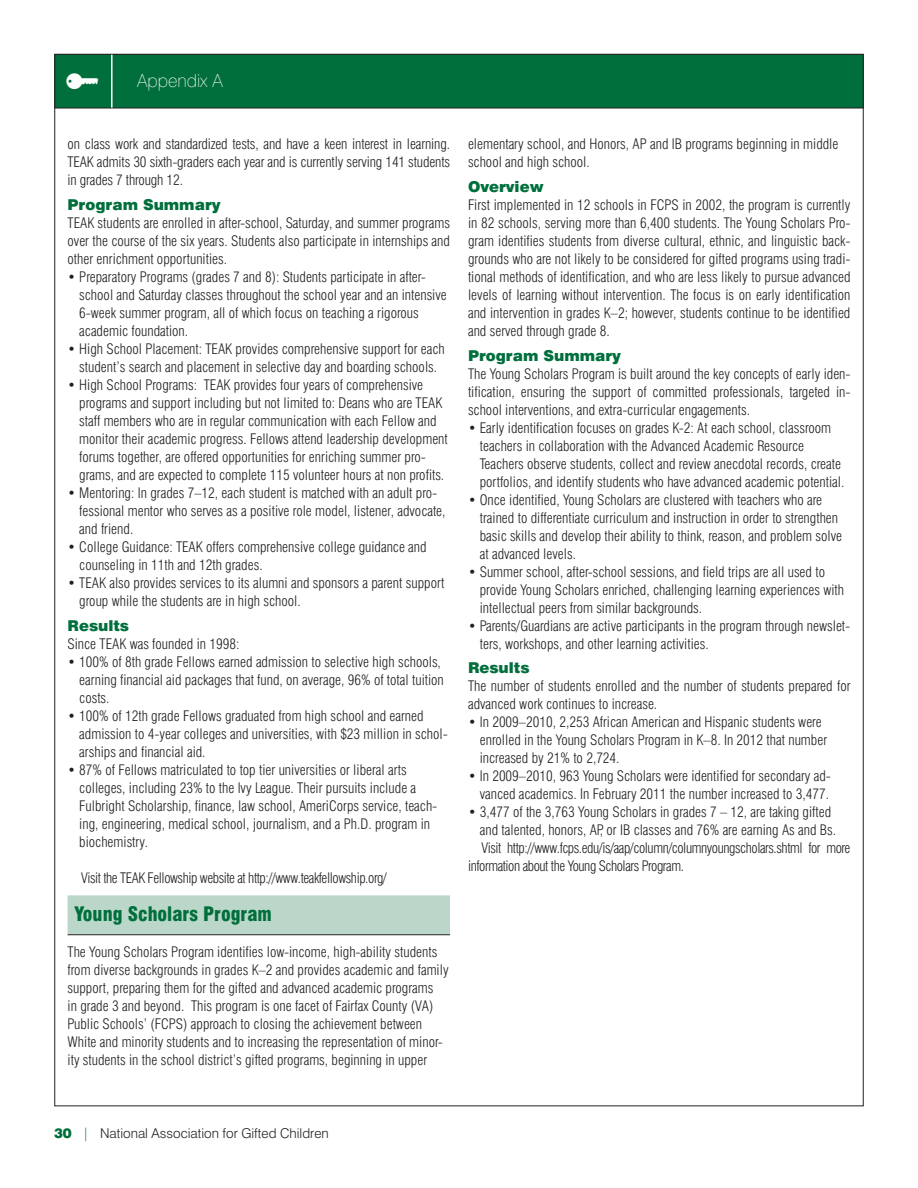
<style>
.page{position:relative;width:918px;height:1188px;background:#fff}
.page>*{position:absolute;margin:0;border:0;box-sizing:border-box;transform-origin:0 0}
.Subhead_2{font:900 condensed 19.5px "Swiss 721 BT";color:#006f3c}
.t1{font:100 18px "Swiss 721 BT";color:#fff}
.Subhead{font:900 15px "Swiss 721 BT";color:#006f3c}
.Body_Text_BULLETED{font:300 condensed 14.25px/18px "Swiss 721 BT";color:#231f20}
.Body_text_NO_INDENT{font:300 condensed 14.25px/18px "Swiss 721 BT";color:#231f20;text-align:justify}
.Body_text{font:300 condensed 14.25px/18px "Swiss 721 BT";letter-spacing:-.03em;color:#231f20}
.t2{font:300 13.5px "Swiss 721 BT";color:#231f20}
.s1{font-family:"Click Bits Icons 2";font-weight:400;font-size:31.5px}
.s2{font-weight:900;color:#006f3c}
.s3{color:#006f3c}
</style>
<div class="page">
<div style="left:55px;top:54px;width:808px;height:54px;background:#006f3c"></div>
<div style="left:54px;top:54px;width:810px;height:54px;border:1px solid #231f20"></div>
<hr style="left:111px;top:55px;width:2px;height:53px;background:#fff">
<div style="left:68px;top:895px;width:382px;height:39px;background:#bbd7c9"></div>
<hr style="left:68px;top:934px;width:382px;height:1px;background:#231f20">
<p class="t1" style="left:65px;top:69px;width:159px"><span class="s1">p</span> Appendix A</p>
<p class="Body_text_NO_INDENT" style="left:68px;top:135px;width:384px">on class work and standardized tests, and have a keen interest in learning.<br>TEAK admits 30 sixth-graders each year and is currently serving 141 students in grades 7 through 12.</p>
<p class="Subhead" style="left:68px;top:195px;width:155px">Program Summary</p>
<p class="Body_text_NO_INDENT" style="left:68px;top:214px;width:384px">TEAK students are enrolled in after-school, Saturday, and summer programs over the course of the six years. Students also participate in internships and other enrichment opportunities.</p>
<p class="Body_Text_BULLETED" style="left:79px;top:268px;width:369px;text-indent:-12px">• Preparatory Programs (grades 7 and 8): Students participate in after&shy;school and Saturday classes throughout the school year and an intensive 6-week summer program, all of which focus on teaching a rigorous academic foundation.</p>
<p class="Body_Text_BULLETED" style="left:68px;top:340px;width:379px;text-align:center">• High School Placement: TEAK provides comprehensive support for each student’s search and placement in selective day and boarding schools.</p>
<p class="Body_Text_BULLETED" style="left:79px;top:376px;width:370px;text-indent:-12px">• High School Programs: TEAK provides four years of comprehensive programs and support including but not limited to: Deans who are TEAK staff members who are in regular communication with each Fellow and monitor their academic progress. Fellows attend leadership development forums together, are offered opportunities for enriching summer pro&shy;grams, and are expected to complete 115 volunteer hours at non profits.</p>
<p class="Body_Text_BULLETED" style="left:79px;top:484px;width:368px;text-indent:-12px">• Mentoring: In grades 7–12, each student is matched with an adult pro&shy;fessional mentor who serves as a positive role model, listener, advocate, and friend.</p>
<p class="Body_Text_BULLETED" style="left:79px;top:538px;width:349px;text-indent:-12px">• College Guidance: TEAK offers comprehensive college guidance and counseling in 11th and 12th grades.</p>
<p class="Body_Text_BULLETED" style="left:79px;top:574px;width:367px;text-indent:-12px">• TEAK also provides services to its alumni and sponsors a parent support group while the students are in high school.</p>
<p class="Subhead" style="left:68px;top:616px;width:63px">Results</p>
<p class="Body_text_NO_INDENT" style="left:68px;top:634px;width:173px">Since TEAK was founded in 1998:</p>
<p class="Body_Text_BULLETED" style="left:79px;top:652px;width:366px;text-indent:-12px">• 100% of 8th grade Fellows earned admission to selective high schools, earning financial aid packages that fund, on average, 96% of total tuition costs.</p>
<p class="Body_Text_BULLETED" style="left:79px;top:706px;width:370px;text-indent:-12px">• 100% of 12th grade Fellows graduated from high school and earned admission to 4-year colleges and universities, with $23 million in schol&shy;arships and financial aid.</p>
<p class="Body_Text_BULLETED" style="left:79px;top:760px;width:359px;text-indent:-12px">• 87% of Fellows matriculated to top tier universities or liberal arts colleges, including 23% to the Ivy League. Their pursuits include a Fulbright Scholarship, finance, law school, AmeriCorps service, teach&shy;ing, engineering, medical school, journalism, and a Ph.D. program in biochemistry.</p>
<p class="Body_text" style="left:81px;top:868px;width:307px">Visit the TEAK Fellowship website at http://www.teakfellowship.org/</p>
<p class="Subhead_2" style="left:74px;top:902px;width:199px">Young Scholars Program</p>
<p class="Body_Text_BULLETED" style="left:68px;top:943px;width:383px">The Young Scholars Program identifies low-income, high-ability students from diverse backgrounds in grades K–2 and provides academic and family support, preparing them for the gifted and advanced academic programs<br>in grade 3 and beyond. This program is one facet of Fairfax County (VA)<br>Public Schools’ (FCPS) approach to closing the achievement between White and minority students and to increasing the representation of minor&shy;ity students in the school district’s gifted programs, beginning in upper</p>
<p class="Body_Text_BULLETED" style="left:468px;top:135px;width:372px">elementary school, and Honors, AP and IB programs beginning in middle school and high school.</p>
<p class="Subhead" style="left:468px;top:177px;width:77px">Overview</p>
<p class="Body_text_NO_INDENT" style="left:468px;top:196px;width:384px">First implemented in 12 schools in FCPS in 2002, the program is currently in 82 schools, serving more than 6,400 students. The Young Scholars Pro&shy;gram identifies students from diverse cultural, ethnic, and linguistic back&shy;grounds who are not likely to be considered for gifted programs using tradi&shy;tional methods of identification, and who are less likely to pursue advanced levels of learning without intervention. The focus is on early identification and intervention in grades K–2; however, students continue to be identified and served through grade 8.</p>
<p class="Subhead" style="left:468px;top:346px;width:155px">Program Summary</p>
<p class="Body_text_NO_INDENT" style="left:468px;top:364px;width:384px">The Young Scholars Program is built around the key concepts of early iden&shy;tification, ensuring the support of committed professionals, targeted in&shy;school interventions, and extra-curricular engagements.</p>
<p class="Body_Text_BULLETED" style="left:480px;top:418px;width:366px;text-indent:-12px">• Early identification focuses on grades K-2: At each school, classroom teachers in collaboration with the Advanced Academic Resource Teachers observe students, collect and review anecdotal records, create portfolios, and identify students who have advanced academic potential.</p>
<p class="Body_Text_BULLETED" style="left:480px;top:490px;width:364px;text-indent:-12px">• Once identified, Young Scholars are clustered with teachers who are trained to differentiate curriculum and instruction in order to strengthen basic skills and develop their ability to think, reason, and problem solve at advanced levels.</p>
<p class="Body_Text_BULLETED" style="left:480px;top:562px;width:366px;text-indent:-12px">• Summer school, after-school sessions, and field trips are all used to provide Young Scholars enriched, challenging learning experiences with intellectual peers from similar backgrounds.</p>
<p class="Body_Text_BULLETED" style="left:480px;top:616px;width:372px;text-indent:-12px">• Parents/Guardians are active participants in the program through newslet&shy;ters, workshops, and other learning activities.</p>
<p class="Subhead" style="left:468px;top:659px;width:63px">Results</p>
<p class="Body_text_NO_INDENT" style="left:468px;top:677px;width:384px">The number of students enrolled and the number of students prepared for advanced work continues to increase.</p>
<p class="Body_Text_BULLETED" style="left:480px;top:713px;width:349px;text-indent:-12px">• In 2009–2010, 2,253 African American and Hispanic students were enrolled in the Young Scholars Program in K–8. In 2012 that number increased by 21% to 2,724.</p>
<p class="Body_Text_BULLETED" style="left:468px;top:767px;width:364px;text-align:right">• In 2009–2010, 963 Young Scholars were identified for secondary ad&shy;vanced academics. In February 2011 the number increased to 3,477.</p>
<p class="Body_Text_BULLETED" style="left:480px;top:803px;width:358px;text-indent:-12px">• 3,477 of the 3,763 Young Scholars in grades 7 – 12, are taking gifted and talented, honors, AP, or IB classes and 76% are earning As and Bs.</p>
<p class="Body_text" style="left:468px;top:839px;width:384px;text-indent:14px">Visit http://www.fcps.edu/is/aap/column/columnyoungscholars.shtml for more information about the Young Scholars Program.</p>
<p class="t2" style="left:54px;top:1125px;width:276px"><span class="s2">30</span> <span class="s3">|</span> National Association for Gifted Children</p>
</div>
